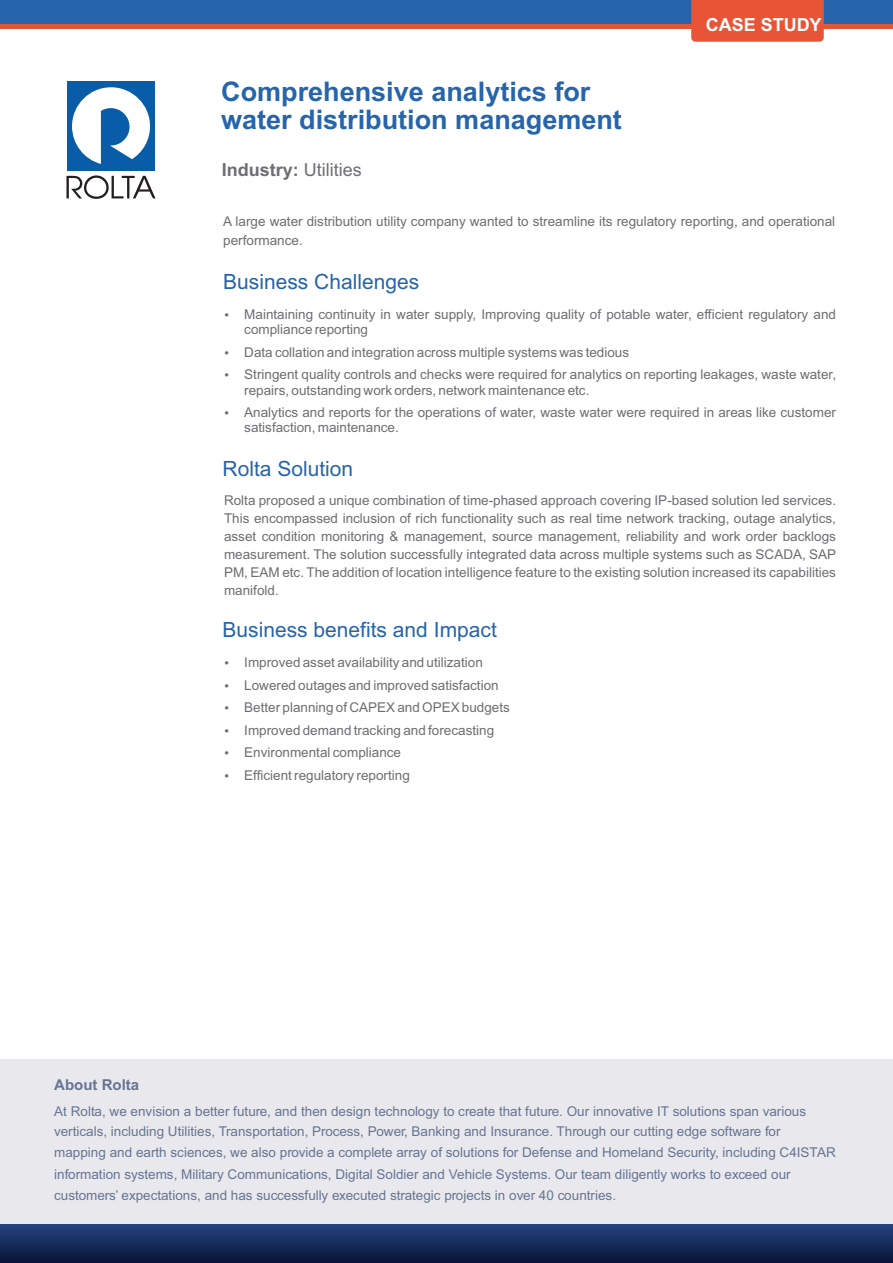
<style>
.page{position:relative;width:893px;height:1263px;background:#fff}
.page>*{position:absolute;margin:0;border:0;box-sizing:border-box;transform-origin:0 0}
.t1{font:700 27px/28.7px "Arial";color:#2664ab}
.t2{font:21px "Arial";color:#2664ab}
.t3{font:700 18px "Arial";color:#6d6e71}
.t4{font:700 18px "Arial";color:#fff}
.t5{font:700 15px "Arial";color:#667594}
.t6{font:13.5px/18.1px "Arial";color:#6d6e71}
.t7{font:13.5px/21px "Arial";color:#667594}
.s1{font-weight:400}
</style>
<div class="page">
<div style="left:0;top:1059px;width:893px;height:203px;background:#e9e9ed"></div>
<div style="left:0;top:0;width:893px;height:24px;background:#2664ab"></div>
<div style="left:0;top:24px;width:893px;height:5px;background:#e75536"></div>
<svg style="left:0;top:1225px;width:893px;height:37px"></svg>
<div style="left:691px;top:0;width:133px;height:42px;background:#e75536"></div>
<div style="left:67px;top:81px;width:88px;height:89px;background:#085ca8"></div>
<svg style="left:72px;top:87px;width:78px;height:77px"></svg>
<svg style="left:66px;top:175px;width:90px;height:24px"></svg>
<h3 class="t4" style="left:706px;top:18px;width:117px">CASE STUDY</h3>
<h1 class="t1" style="left:221px;top:79px;width:402px">Comprehensive analytics for water distribution management</h1>
<h3 class="t3" style="left:222px;top:163px;width:141px">Industry: <span class="s1">Utilities</span></h3>
<p class="t6" style="left:223px;top:214px;width:613px">A large water distribution utility company wanted to streamline its regulatory reporting, and operational performance.</p>
<h2 class="t2" style="left:223px;top:274px;width:198px">Business Challenges</h2>
<p class="t6" style="left:244px;top:308px;width:593px;line-height:15.1px;text-indent:-20px">• Maintaining continuity in water supply, Improving quality of potable water, efficient regulatory and compliance reporting</p>
<p class="t6" style="left:224px;top:344px;width:407px">• Data collation and integration across multiple systems was tedious</p>
<p class="t6" style="left:244px;top:368px;width:593px;line-height:15.1px;text-indent:-20px">• Stringent quality controls and checks were required for analytics on reporting leakages, waste water, repairs, outstanding work orders, network maintenance etc.</p>
<p class="t6" style="left:244px;top:406px;width:593px;line-height:15.1px;text-indent:-20px">• Analytics and reports for the operations of water, waste water were required in areas like customer satisfaction, maintenance.</p>
<h2 class="t2" style="left:223px;top:461px;width:132px">Rolta Solution</h2>
<p class="t6" style="left:224px;top:492px;width:614px;text-align:justify">Rolta proposed a unique combination of time-phased approach covering IP-based solution led services.<br>This encompassed inclusion of rich functionality such as real time network tracking, outage analytics, asset condition monitoring &amp; management, source management, reliability and work order backlogs measurement. The solution successfully integrated data across multiple systems such as SCADA, SAP PM, EAM etc. The addition of location intelligence feature to the existing solution increased its capabilities manifold.</p>
<h2 class="t2" style="left:223px;top:622px;width:276px">Business benefits and Impact</h2>
<p class="t6" style="left:224px;top:654px;width:260px">• Improved asset availability and utilization</p>
<p class="t6" style="left:224px;top:677px;width:276px">• Lowered outages and improved satisfaction</p>
<p class="t6" style="left:224px;top:699px;width:287px">• Better planning of CAPEX and OPEX budgets</p>
<p class="t6" style="left:224px;top:722px;width:272px">• Improved demand tracking and forecasting</p>
<p class="t6" style="left:224px;top:745px;width:179px">• Environmental compliance</p>
<p class="t6" style="left:224px;top:767px;width:187px">• Efficient regulatory reporting</p>
<p class="t5" style="left:54px;top:1079px;width:86px">About Rolta</p>
<p class="t7" style="left:54px;top:1101px;width:783px">At Rolta, we envision a better future, and then design technology to create that future. Our innovative IT solutions span various verticals, including Utilities, Transportation, Process, Power, Banking and Insurance. Through our cutting edge software for<br>mapping and earth sciences, we also provide a complete array of solutions for Defense and Homeland Security, including C4ISTAR information systems, Military Communications, Digital Soldier and Vehicle Systems. Our team diligently works to exceed our customers’ expectations, and has successfully executed strategic projects in over 40 countries.</p>
</div>
